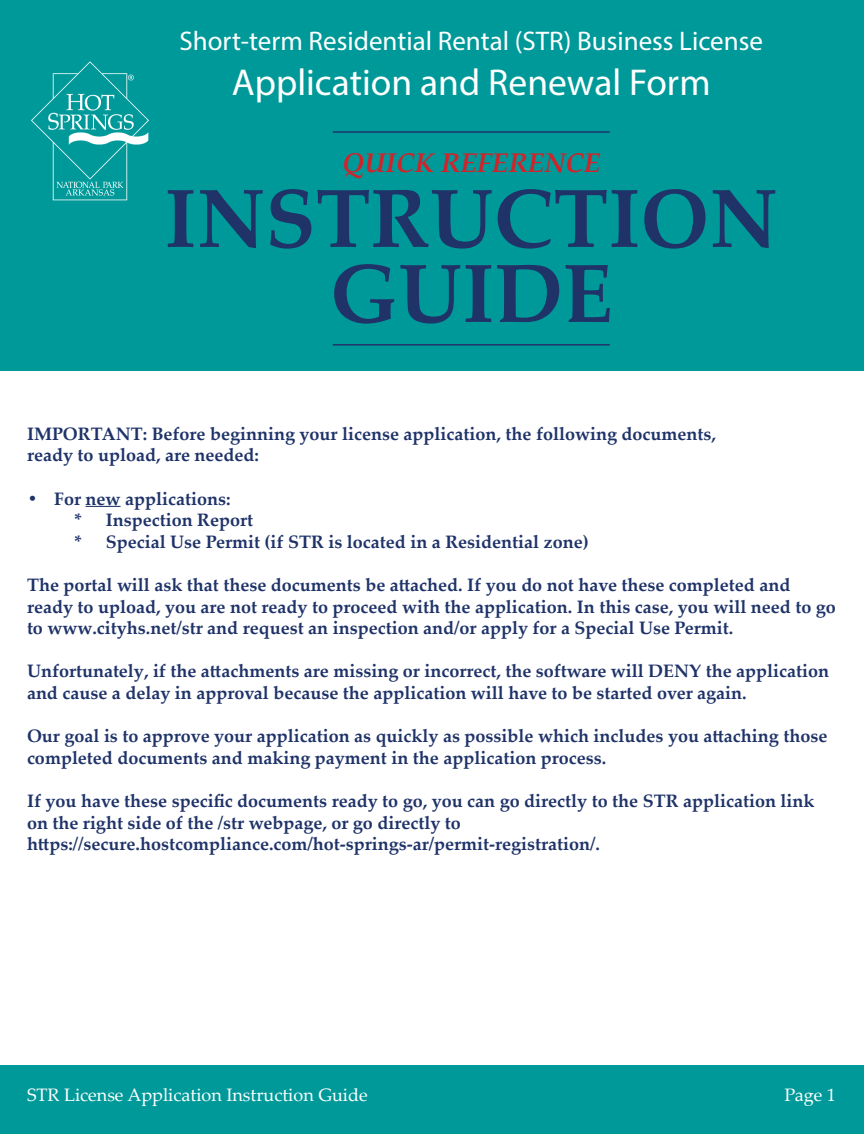
<style>
.page{position:relative;width:864px;height:1134px;background:#fff}
.page>*{position:absolute;margin:0;border:0;box-sizing:border-box;transform-origin:0 0}
.t1{font:700 82.5px "Palatino Linotype";color:#1f3369}
.t2{font:37.5px "Myriad Pro";color:#fff}
.t3{font:27px "Myriad Pro";color:#fff}
.t4{font:italic 700 27px "Palatino Linotype";color:#d1232a}
.t5{font:700 18px/21.6px "Palatino Linotype";color:#1f3369}
.t6{font:18px "Palatino Linotype";color:#fff}
</style>
<div class="page">
<div style="left:0;top:0;width:864px;height:370px;background:#099"></div>
<hr style="left:333px;top:344px;width:277px;height:2px;background:#1f3369">
<div style="left:0;top:1066px;width:864px;height:68px;background:#099"></div>
<img style="left:32px;top:61px;width:117px;height:140px">
<hr style="left:333px;top:131px;width:277px;height:2px;background:#1f3369">
<hr style="left:86px;top:506px;width:35px;height:1px;background:#1f3369">
<p class="t3" style="left:179px;top:25px;width:585px">Short-term Residential Rental (STR) Business License</p>
<p class="t2" style="left:232px;top:60px;width:480px">Application and Renewal Form</p>
<p class="t4" style="left:342px;top:144px;width:260px">QUICK REFERENCE</p>
<p class="t1" style="left:165px;top:160px;width:615px">INSTRUCTION</p>
<p class="t1" style="left:329px;top:235px;width:285px">GUIDE</p>
<p class="t5" style="left:27px;top:422px;width:691px">IMPORTANT: Before beginning your license application, the following documents, ready to upload, are needed:</p>
<p class="t5" style="left:27px;top:487px;width:205px">• For new applications:</p>
<p class="t5" style="left:74px;top:509px;width:180px">* Inspection Report</p>
<p class="t5" style="left:74px;top:530px;width:516px">* Special Use Permit (if STR is located in a Residential zone)</p>
<p class="t5" style="left:27px;top:573px;width:810px">The portal will ask that these documents be attached. If you do not have these completed and ready to upload, you are not ready to proceed with the application. In this case, you will need to go to www.cityhs.net/str and request an inspection and/or apply for a Special Use Permit.</p>
<p class="t5" style="left:27px;top:660px;width:804px">Unfortunately, if the attachments are missing or incorrect, the software will DENY the application and cause a delay in approval because the application will have to be started over again.</p>
<p class="t5" style="left:27px;top:725px;width:802px">Our goal is to approve your application as quickly as possible which includes you attaching those completed documents and making payment in the application process.</p>
<p class="t5" style="left:27px;top:789px;width:789px">If you have these specific documents ready to go, you can go directly to the STR application link on the right side of the /str webpage, or go directly to</p>
<p class="t5" style="left:27px;top:833px;width:574px">https://secure.hostcompliance.com/hot-springs-ar/permit-registration/.</p>
<p class="t6" style="left:27px;top:1082px;width:342px">STR License Application Instruction Guide</p>
<p class="t6" style="left:784px;top:1082px;width:53px">Page 1</p>
</div>
